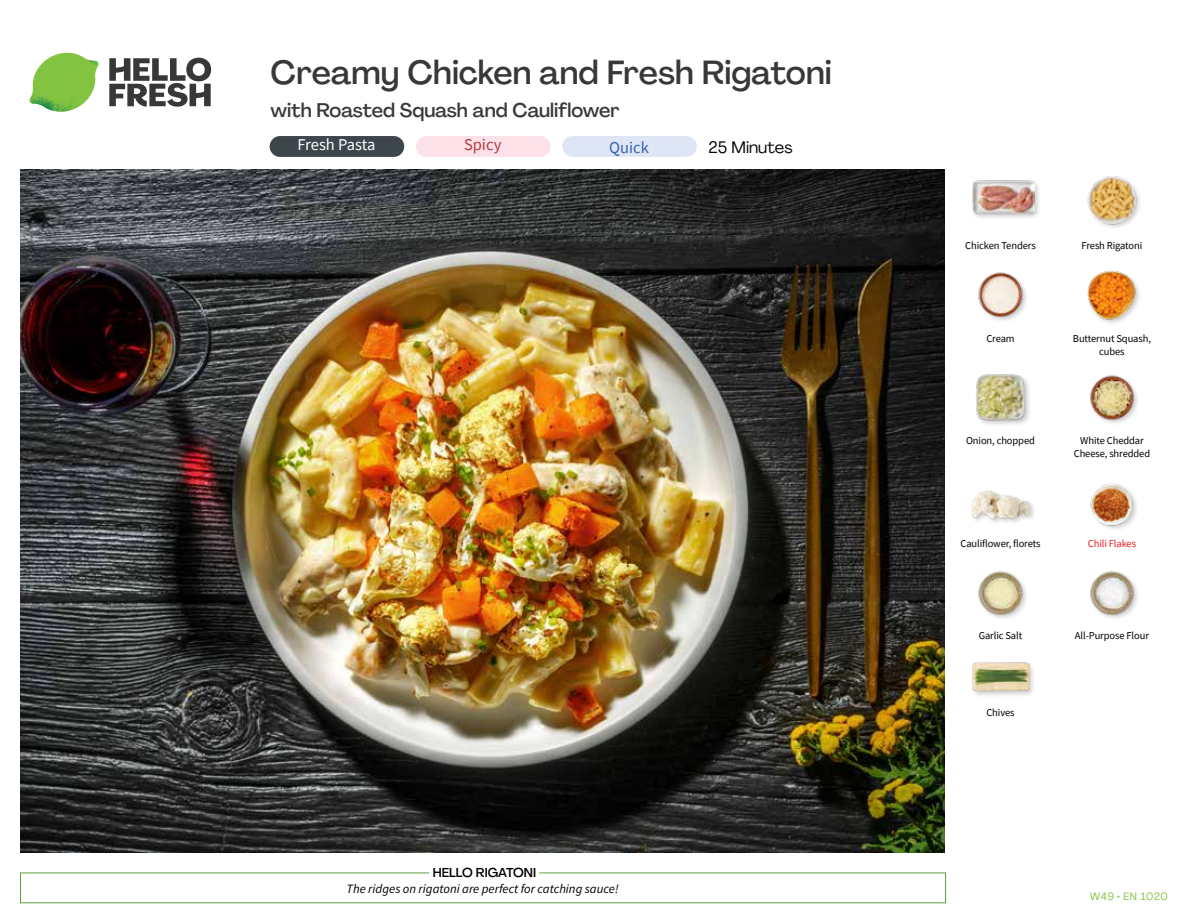
<style>
.page{position:relative;width:1188px;height:918px;background:#fff}
.page>*{position:absolute;margin:0;border:0;box-sizing:border-box;transform-origin:0 0}
.t1{font:500 33px "Agrandir";color:#383839}
.t2{font:500 19.5px "Agrandir";color:#383839}
.t3{font:16.5px "Source Sans Pro";letter-spacing:-.015em;color:#fff}
.t4{font:16.5px "Agrandir";color:#000}
.t5{font:16.5px "Source Sans Pro";color:#3763af}
.t6{font:16.5px "Source Sans Pro";color:#b33841}
.t7{font:italic 12.75px "Source Sans Pro";color:#000}
.t8{font:500 12.75px "Agrandir";color:#000}
.t9{font:10.5px/13.5px "Source Sans Pro";letter-spacing:-.01em;color:#000;text-align:center}
.t10{font:10.5px "Source Sans Pro";letter-spacing:-.01em;color:#ed1d24}
.t11{font:10.5px "Agrandir";letter-spacing:.05em;color:#82c341}
</style>
<div class="page">
<svg style="left:109px;top:57px;width:102px;height:50px"></svg>
<svg style="left:34px;top:53px;width:62px;height:40px"></svg>
<img style="left:67px;top:53px;width:32px;height:26px">
<img style="left:33px;top:75px;width:59px;height:11px">
<img style="left:29px;top:79px;width:61px;height:33px">
<img style="left:65px;top:86px;width:27px;height:25px">
<div style="left:20px;top:873px;width:926px;height:30px;border:1px solid #609f43"></div>
<div style="left:429px;top:865px;width:110px;height:15px;background:#fff"></div>
<img style="left:21px;top:170px;width:924px;height:682px">
<div style="left:562px;top:136px;width:135px;height:21px;background:#dee5f4;border-radius:10px"></div>
<div style="left:416px;top:136px;width:134px;height:21px;background:#fce1e9;border-radius:10px"></div>
<div style="left:270px;top:136px;width:134px;height:21px;background:#3d464a;border-radius:10px"></div>
<div style="left:972px;top:661px;width:63px;height:37px;background:#000;opacity:.2"></div>
<img style="left:972px;top:661px;width:57px;height:37px">
<img style="left:1090px;top:571px;width:48px;height:47px">
<img style="left:978px;top:571px;width:48px;height:48px">
<img style="left:1090px;top:483px;width:47px;height:46px">
<div style="left:970px;top:490px;width:66px;height:35px;background:#000;opacity:.2"></div>
<img style="left:972px;top:490px;width:57px;height:35px">
<img style="left:1090px;top:375px;width:48px;height:48px">
<div style="left:975px;top:373px;width:57px;height:54px;background:#000;opacity:.2"></div>
<img style="left:975px;top:373px;width:51px;height:50px">
<img style="left:1087px;top:270px;width:52px;height:53px">
<img style="left:978px;top:272px;width:49px;height:49px">
<img style="left:1087px;top:176px;width:53px;height:52px">
<div style="left:971px;top:179px;width:71px;height:42px;background:#000;opacity:.2"></div>
<img style="left:972px;top:179px;width:63px;height:42px">
<h1 class="t1" style="left:271px;top:52px;width:563px">Creamy Chicken and Fresh Rigatoni</h1>
<h2 class="t2" style="left:271px;top:98px;width:351px">with Roasted Squash and Cauliflower</h2>
<h3 class="t3" style="left:298px;top:134px;width:79px">Fresh Pasta</h3>
<h3 class="t6" style="left:464px;top:134px;width:39px">Spicy</h3>
<h3 class="t4" style="left:708px;top:137px;width:86px">25 Minutes</h3>
<h3 class="t5" style="left:609px;top:137px;width:41px">Quick</h3>
<p class="t8" style="left:433px;top:864px;width:105px">HELLO RIGATONI</p>
<p class="t7" style="left:347px;top:881px;width:274px">The ridges on rigatoni are perfect for catching sauce!</p>
<p class="t9" style="left:965px;top:239px;width:72px">Chicken Tenders</p>
<p class="t9" style="left:1082px;top:239px;width:62px">Fresh Rigatoni</p>
<p class="t9" style="left:986px;top:331px;width:30px">Cream</p>
<p class="t9" style="left:1073px;top:331px;width:80px">Butternut Squash, cubes</p>
<p class="t9" style="left:966px;top:434px;width:70px">Onion, chopped</p>
<p class="t9" style="left:1074px;top:434px;width:78px">White Cheddar<br>Cheese, shredded</p>
<p class="t9" style="left:960px;top:537px;width:81px">Cauliflower, florets</p>
<p class="t10" style="left:1088px;top:537px;width:50px">Chili Flakes</p>
<p class="t9" style="left:979px;top:628px;width:45px">Garlic Salt</p>
<p class="t9" style="left:1075px;top:628px;width:76px">All-Purpose Flour</p>
<p class="t9" style="left:986px;top:706px;width:30px">Chives</p>
<p class="t11" style="left:1090px;top:890px;width:80px">W49 • EN 1020</p>
</div>
